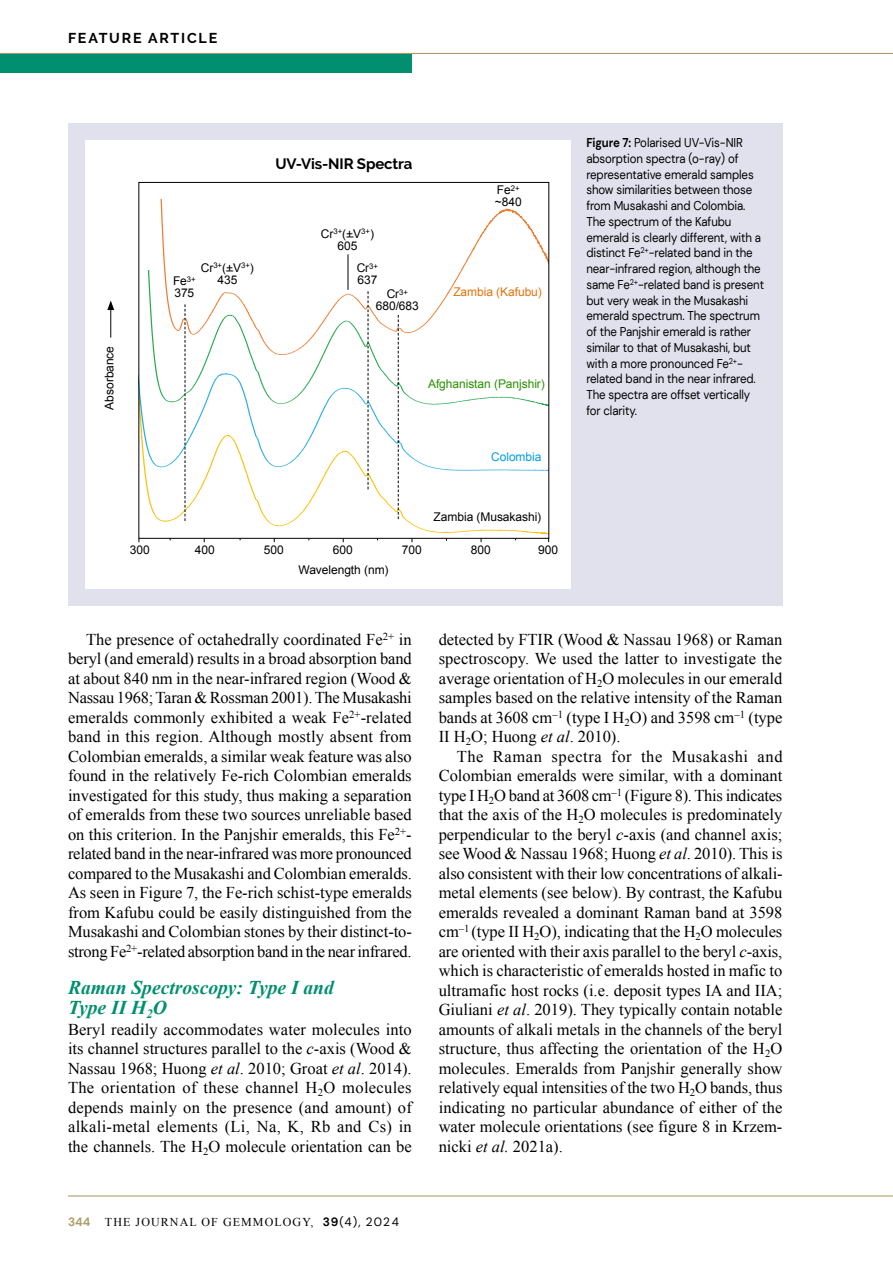
<style>
.page{position:relative;width:893px;height:1263px;background:#fff}
.page>*{position:absolute;margin:0;border:0;box-sizing:border-box;transform-origin:0 0}
.t1{font:italic 700 19.5px/19.5px "Times New Roman";color:#008f6f}
.t2{font:16.5px/19.5px "Times New Roman";color:#000;text-align:justify}
.t3{font:700 15px "Raleway";letter-spacing:-.01em;color:#000}
.t4{font:700 14.25px "Raleway";letter-spacing:.125em;color:#000}
.t5{font:12.75px/15.8px "DM Sans";letter-spacing:-.01em;color:#000;scale:.9 1}
.t6{font:12px/12px "Arial";letter-spacing:-.005em;color:#000}
.t7{font:12px "Times New Roman";letter-spacing:.09em;color:#000}
.t8{font:12px "Arial";letter-spacing:-.005em;color:#2a8f00}
.t9{font:12px "Arial";letter-spacing:-.005em;color:#e1740d}
.t10{font:12px "Arial";letter-spacing:-.005em;color:#009fe3}
.t11{font:8.7px "Helvetica Neue";color:#221f20}
.s1{font-weight:700}
.s2{font-style:italic}
.s3{font-family:"DM Sans";font-weight:700;color:#ae9a64}
.s4{font-family:"DM Sans";font-weight:700}
.s5{font-family:"DM Sans"}
</style>
<div class="page">
<div style="left:0;top:54px;width:412px;height:18px;background:#008f6f"></div>
<hr style="left:0;top:53px;width:893px;height:1px;background:#ae9a64">
<hr style="left:68px;top:1195px;width:825px;height:1px;background:#ae9a64">
<div style="left:68px;top:123px;width:714px;height:483px;background:#e0e1ed"></div>
<div style="left:85px;top:140px;width:485px;height:448px;background:#fff"></div>
<svg style="left:161px;top:521px;width:386px;height:13px"></svg>
<svg style="left:160px;top:199px;width:387px;height:92px"></svg>
<hr style="left:348px;top:254px;width:1px;height:36px;background:#000">
<hr style="left:110px;top:308px;width:1px;height:30px;background:#000">
<svg style="left:107px;top:300px;width:7px;height:10px"></svg>
<svg style="left:139px;top:291px;width:410px;height:230px"></svg>
<p class="t4" style="left:68px;top:30px;width:151px">FEATURE ARTICLE</p>
<p class="t6" style="left:103px;top:409px;width:65px;rotate:-90deg">Absorbance</p>
<p class="t3" style="left:275px;top:156px;width:138px">UV-Vis-NIR Spectra</p>
<p class="t6" style="left:321px;top:227px;width:55px;text-align:center">Cr<sup>3+</sup>(+_V<sup>3+</sup>)<br>605</p>
<p class="t6" style="left:201px;top:262px;width:55px">Cr<sup>3+</sup>(+_V<sup>3+</sup>)</p>
<p class="t6" style="left:357px;top:262px;width:23px">Cr<sup>3+<br></sup>637</p>
<p class="t6" style="left:173px;top:275px;width:24px">Fe<sup>3+</sup></p>
<p class="t6" style="left:217px;top:274px;width:21px">435</p>
<p class="t6" style="left:174px;top:287px;width:21px">375</p>
<p class="t6" style="left:376px;top:288px;width:45px;text-align:center">Cr<sup>3+<br></sup>680/683</p>
<p class="t6" style="left:495px;top:184px;width:28px">Fe<sup>2+ </sup>~840</p>
<p class="t9" style="left:453px;top:284px;width:90px">Zambia (Kafubu)</p>
<p class="t8" style="left:428px;top:376px;width:118px">Afghanistan (Panjshir)</p>
<p class="t10" style="left:491px;top:449px;width:52px">Colombia</p>
<p class="t6" style="left:434px;top:511px;width:109px">Zambia (Musakashi)</p>
<p class="t11" style="left:129px;top:540px;width:16px">300</p>
<p class="t11" style="left:198px;top:540px;width:16px">400</p>
<p class="t11" style="left:269px;top:540px;width:16px">500</p>
<p class="t11" style="left:336px;top:540px;width:16px">600</p>
<p class="t11" style="left:405px;top:540px;width:16px">700</p>
<p class="t11" style="left:475px;top:540px;width:16px">800</p>
<p class="t11" style="left:545px;top:540px;width:16px">900</p>
<p class="t6" style="left:130px;top:543px;width:22px">300</p>
<p class="t6" style="left:195px;top:543px;width:22px">400</p>
<p class="t6" style="left:264px;top:543px;width:22px">500</p>
<p class="t6" style="left:333px;top:543px;width:22px">600</p>
<p class="t6" style="left:402px;top:543px;width:22px">700</p>
<p class="t6" style="left:471px;top:543px;width:22px">800</p>
<p class="t6" style="left:538px;top:543px;width:22px">900</p>
<p class="t6" style="left:299px;top:564px;width:92px">Wavelength (nm)</p>
<p class="t5" style="left:586px;top:135px;width:199px"><span class="s1">Figure 7:</span> Polarised UV-Vis-NIR absorption spectra (o-ray) of representative emerald samples show similarities between those from Musakashi and Colombia.<br>The spectrum of the Kafubu emerald is clearly different, with a distinct Fe<sup>2+</sup>-related band in the near-infrared region, although the same Fe<sup>2+</sup>-related band is present but very weak in the Musakashi emerald spectrum. The spectrum of the Panjshir emerald is rather similar to that of Musakashi, but with a more pronounced Fe<sup>2+</sup>- related band in the near infrared.<br>The spectra are offset vertically for clarity.</p>
<p class="t2" style="left:68px;top:629px;width:345px;text-indent:18px">The presence of octahedrally coordinated Fe<sup>2+</sup> in beryl (and emerald) results in a broad absorption band at about 840 nm in the near-infrared region (Wood &amp; Nassau 1968; Taran &amp; Rossman 2001). The Musakashi emeralds commonly exhibited a weak Fe<sup>2+</sup>-related band in this region. Although mostly absent from Colombian emeralds, a similar weak feature was also found in the relatively Fe-rich Colombian emeralds investigated for this study, thus making a separation of emeralds from these two sources unreliable based on this criterion. In the Panjshir emeralds, this Fe<sup>2+</sup>- related band in the near-infrared was more pronounced compared to the Musakashi and Colombian emeralds.<br>As seen in Figure 7, the Fe-rich schist-type emeralds from Kafubu could be easily distinguished from the Musakashi and Colombian stones by their distinct-to&shy;strong Fe<sup>2+</sup>-related absorption band in the near infrared.</p>
<p class="t1" style="left:68px;top:977px;width:267px">Raman Spectroscopy: Type I and<br>Type II H<sub>2</sub>O</p>
<p class="t2" style="left:68px;top:1019px;width:345px">Beryl readily accommodates water molecules into its channel structures parallel to the <span class="s2">c</span>-axis (Wood &amp; Nassau 1968; Huong <span class="s2">et al</span>. 2010; Groat <span class="s2">et al</span>. 2014).<br>The orientation of these channel H<sub>2</sub>O molecules depends mainly on the presence (and amount) of alkali-metal elements (Li, Na, K, Rb and Cs) in the channels. The H<sub>2</sub>O molecule orientation can be</p>
<p class="t7" style="left:68px;top:1214px;width:332px"><span class="s3">344</span> THE JOURNAL OF GEMMOLOGY, <span class="s4">39</span><span class="s5">(4), 2024</span></p>
<p class="t2" style="left:439px;top:629px;width:345px">detected by FTIR (Wood &amp; Nassau 1968) or Raman spectroscopy. We used the latter to investigate the average orientation of H<sub>2</sub>O molecules in our emerald samples based on the relative intensity of the Raman bands at 3608 cm<sup>–1</sup> (type I H<sub>2</sub>O) and 3598 cm<sup>–1</sup> (type II H<sub>2</sub>O; Huong <span class="s2">et al</span>. 2010).</p>
<p class="t2" style="left:439px;top:746px;width:345px;text-indent:18px">The Raman spectra for the Musakashi and Colombian emeralds were similar, with a dominant type I H<sub>2</sub>O band at 3608 cm<sup>–1</sup> (Figure 8). This indicates that the axis of the H<sub>2</sub>O molecules is predominately perpendicular to the beryl <span class="s2">c</span>-axis (and channel axis; see Wood &amp; Nassau 1968; Huong <span class="s2">et al</span>. 2010). This is also consistent with their low concentrations of alkali&shy;metal elements (see below). By contrast, the Kafubu emeralds revealed a dominant Raman band at 3598 cm<sup>–1</sup> (type II H<sub>2</sub>O), indicating that the H<sub>2</sub>O molecules are oriented with their axis parallel to the beryl <span class="s2">c</span>-axis, which is characteristic of emeralds hosted in mafic to ultramafic host rocks (i.e. deposit types IA and IIA; Giuliani <span class="s2">et al</span>. 2019). They typically contain notable amounts of alkali metals in the channels of the beryl structure, thus affecting the orientation of the H<sub>2</sub>O molecules. Emeralds from Panjshir generally show relatively equal intensities of the two H<sub>2</sub>O bands, thus indicating no particular abundance of either of the water molecule orientations (see figure 8 in Krzem&shy;nicki <span class="s2">et al.</span> 2021a).</p>
</div>
